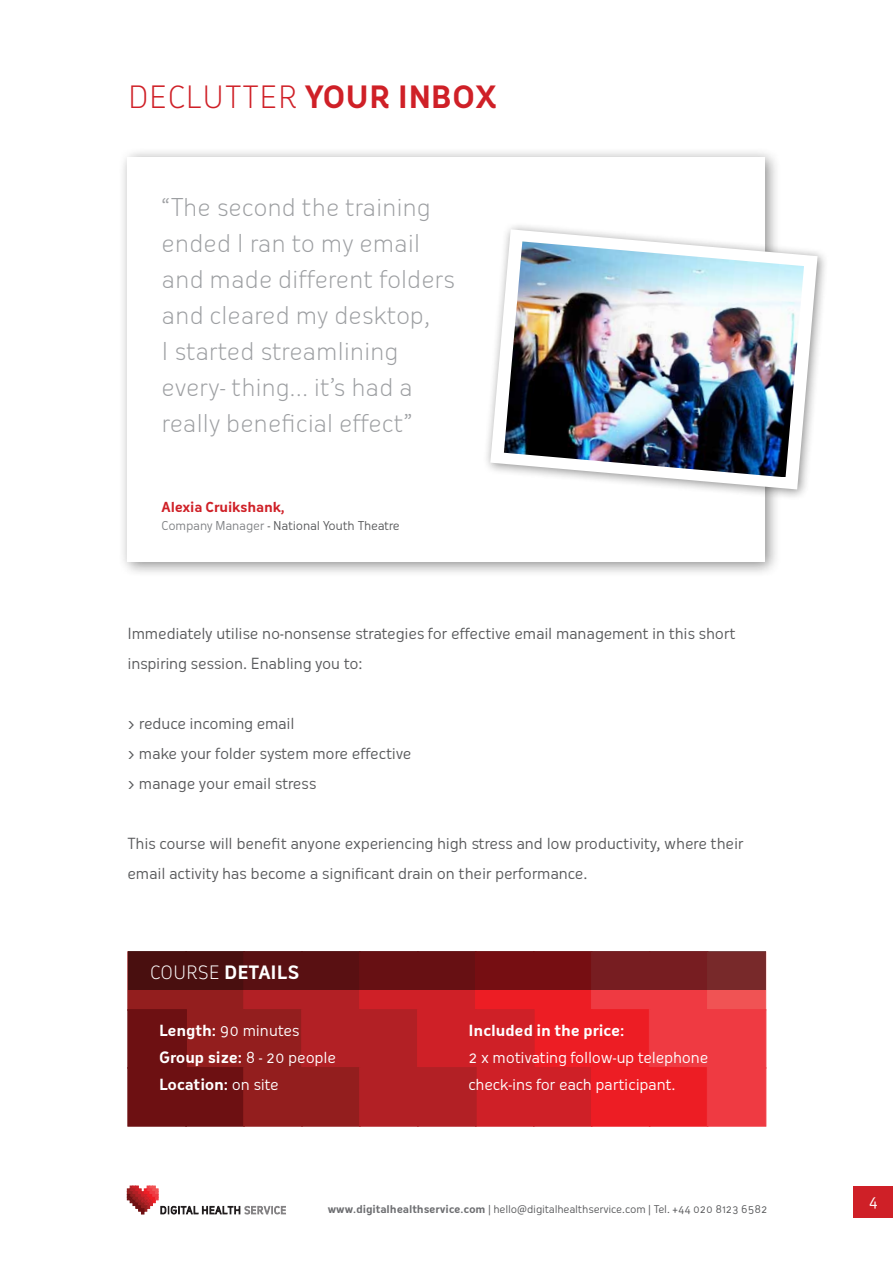
<style>
.page{position:relative;width:893px;height:1263px;background:#fff}
.page>*{position:absolute;margin:0;border:0;box-sizing:border-box;transform-origin:0 0}
.t1{font:300 30px "Oceania";letter-spacing:.015em;color:#cf2027}
.t2{font:300 24px/36px "Oceania";letter-spacing:-.01em;color:#9d9fa2}
.t3{font:300 18px "Oceania";color:#fff}
.t4{font:700 18px "Oceania";color:#fff}
.t5{font:15px/30px "Oceania";letter-spacing:-.02em;color:#58595b}
.t6{font:700 15px/27px "Oceania";letter-spacing:-.02em;color:#fff}
.t7{font:15px/27px "Oceania";letter-spacing:-.02em;color:#fff}
.t8{font:700 13.5px "Oceania";letter-spacing:-.01em;color:#cf2027}
.t9{font:12px "Oceania";letter-spacing:-.02em;color:#58595b}
.t10{font:10.5px "Oceania";letter-spacing:-.015em;color:#58595b}
.s1{font-weight:700}
.s2{color:#808285}
.s3{font-weight:400}
.s4{font-weight:700;color:#6d6e71}
</style>
<div class="page">
<svg style="left:127px;top:1186px;width:159px;height:28px"></svg>
<div style="left:854px;top:1186px;width:39px;height:31px;background:#cf2027"></div>
<div style="left:117px;top:147px;width:664px;height:430px;background:#000;opacity:.45"></div>
<div style="left:128px;top:157px;width:637px;height:404px;background:#fff"></div>
<div style="left:185px;top:951px;width:60px;height:59px;background:#931e1e"></div>
<div style="left:243px;top:951px;width:60px;height:59px;background:#b22025"></div>
<div style="left:301px;top:951px;width:60px;height:59px;background:#b22025"></div>
<div style="left:359px;top:951px;width:59px;height:59px;background:#cf2027"></div>
<div style="left:417px;top:951px;width:59px;height:59px;background:#cf2027"></div>
<div style="left:128px;top:951px;width:59px;height:59px;background:#931e1e"></div>
<div style="left:533px;top:951px;width:59px;height:59px;background:#ed1d24"></div>
<div style="left:591px;top:951px;width:59px;height:59px;background:#ef3a42"></div>
<div style="left:649px;top:951px;width:59px;height:59px;background:#ef3a42"></div>
<div style="left:707px;top:952px;width:59px;height:58px;background:#f05354;border:1px solid #f05354"></div>
<div style="left:475px;top:951px;width:59px;height:59px;background:#ed1d24"></div>
<div style="left:185px;top:1009px;width:60px;height:59px;background:#931e1e"></div>
<div style="left:243px;top:1009px;width:60px;height:59px;background:#931e1e"></div>
<div style="left:301px;top:1009px;width:60px;height:59px;background:#b22025"></div>
<div style="left:359px;top:1009px;width:59px;height:59px;background:#b22025"></div>
<div style="left:128px;top:1009px;width:59px;height:59px;background:#6d1012"></div>
<div style="left:533px;top:1009px;width:59px;height:59px;background:#ed1d24;border:1px solid #ed1d24"></div>
<div style="left:591px;top:1009px;width:59px;height:59px;background:#ed1d24"></div>
<div style="left:649px;top:1009px;width:59px;height:59px;background:#ef3a42"></div>
<div style="left:707px;top:1009px;width:59px;height:59px;background:#ef3a42"></div>
<div style="left:475px;top:1009px;width:59px;height:59px;background:#cf2027"></div>
<div style="left:417px;top:1009px;width:59px;height:59px;background:#cf2027"></div>
<div style="left:185px;top:1067px;width:60px;height:59px;background:#6d1012"></div>
<div style="left:243px;top:1067px;width:60px;height:59px;background:#931e1e"></div>
<div style="left:301px;top:1067px;width:60px;height:59px;background:#931e1e"></div>
<div style="left:359px;top:1067px;width:59px;height:59px;background:#b22025"></div>
<div style="left:128px;top:1067px;width:59px;height:59px;background:#6d1012"></div>
<div style="left:533px;top:1067px;width:59px;height:59px;background:#cf2027"></div>
<div style="left:591px;top:1067px;width:59px;height:59px;background:#ed1d24"></div>
<div style="left:649px;top:1067px;width:59px;height:59px;background:#ed1d24"></div>
<div style="left:707px;top:1067px;width:59px;height:59px;background:#ef3a42"></div>
<div style="left:475px;top:1067px;width:59px;height:59px;background:#cf2027;border:1px solid #cf2027"></div>
<div style="left:417px;top:1067px;width:59px;height:59px;background:#b22025"></div>
<div style="left:128px;top:951px;width:637px;height:39px;background:linear-gradient(to right,#49090a,#831f23)"></div>
<div style="left:482px;top:221px;width:346px;height:279px;background:#000;opacity:.45"></div>
<svg style="left:490px;top:229px;width:328px;height:260px"></svg>
<img style="left:504px;top:241px;width:300px;height:236px">
<h1 class="t1" style="left:128px;top:79px;width:370px">Declutter <span class="s1">Your Inbox</span></h1>
<h2 class="t2" style="left:162px;top:189px;width:295px">“The second the training ended I ran to my email and made different folders and cleared my desktop,<br>I started streamlining every- thing... it’s had a really beneficial effect”</h2>
<p class="t8" style="left:162px;top:499px;width:125px">Alexia Cruikshank,</p>
<p class="t9" style="left:162px;top:519px;width:240px"><span class="s2">Company Manager</span> - National Youth Theatre</p>
<p class="t5" style="left:128px;top:619px;width:610px">Immediately utilise no-nonsense strategies for effective email management in this short inspiring session. Enabling you to:</p>
<p class="t5" style="left:128px;top:709px;width:285px">&gt; reduce incoming email<br>&gt; make your folder system more effective &gt; manage your email stress</p>
<p class="t5" style="left:128px;top:829px;width:618px">This course will benefit anyone experiencing high stress and low productivity, where their email activity has become a significant drain on their performance.</p>
<p class="t3" style="left:150px;top:961px;width:98px">COURSE <span class="s1">DETAIL</span></p>
<p class="t4" style="left:287px;top:961px;width:13px">S</p>
<p class="t6" style="left:159px;top:1016px;width:178px">Length: <span class="s3">90 minutes<br></span>Group size: <span class="s3">8 - 20 people<br></span>Location: <span class="s3">on site</span></p>
<p class="t6" style="left:469px;top:1016px;width:157px">I ncluded in the price:</p>
<p class="t7" style="left:469px;top:1043px;width:241px">2 x motivating follow-up telephone check-ins for each participant.</p>
<p class="t10" style="left:328px;top:1203px;width:441px"><span class="s4">www.digitalhealthservice.com</span> | hello@digitalhealthservice.com | Tel. +44 020 8123 6582</p>
<p class="t7" style="left:869px;top:1188px;width:11px">4</p>
</div>
